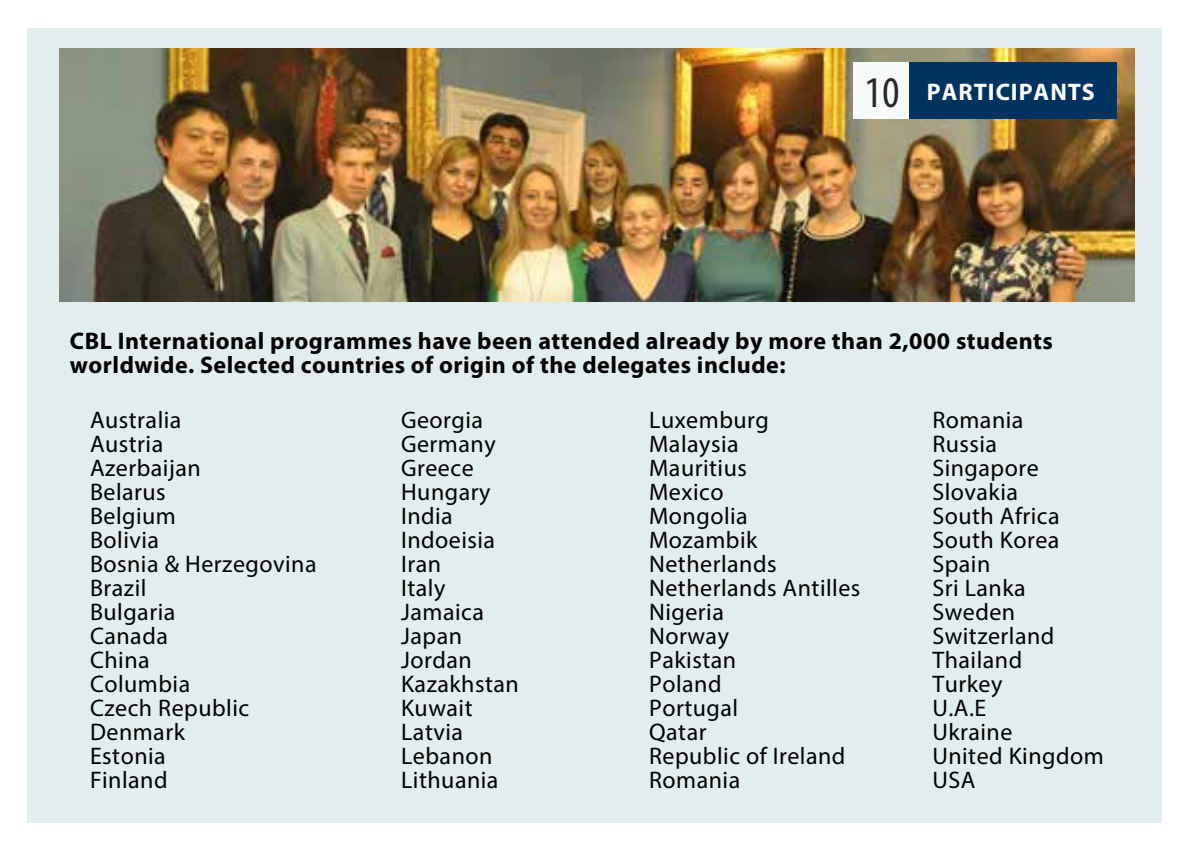
<style>
.page{position:relative;width:1191px;height:851px;background:#fff}
.page>*{position:absolute;margin:0;border:0;box-sizing:border-box;transform-origin:0 0}
.t1{font:condensed 44px "Myriad Pro";color:#282829}
.t2{font:24px/24px "Myriad Pro";letter-spacing:.02em;color:#000}
.t3{font:700 24px/24px "Myriad Pro";letter-spacing:.02em;color:#000}
.t4{font:700 24px "Myriad Pro";letter-spacing:.04em;color:#fff}
</style>
<div class="page">
<div style="left:27px;top:28px;width:1134px;height:794px;background:#e2edee"></div>
<img style="left:59px;top:48px;width:1075px;height:254px">
<div style="left:853px;top:62px;width:57px;height:57px;background:#f7fbf7"></div>
<div style="left:909px;top:62px;width:208px;height:57px;background:#003360"></div>
<h1 class="t1" style="left:864px;top:66px;width:36px">10</h1>
<p class="t4" style="left:927px;top:76px;width:167px">partici pants</p>
<p class="t3" style="left:70px;top:328px;width:984px">CBL International programmes have been attended already by more than 2,000 students worldwide. Selected countries of origin of the delegates include:</p>
<p class="t2" style="left:90px;top:407px;width:228px">Australia<br>Austria<br>Azerbaijan<br>Belarus<br>Belgium<br>Bolivia<br>Bosnia &amp; Herzegovina<br>Brazil<br>Bulgaria<br>Canada<br>China<br>Columbia<br>Czech Republic<br>Denmark<br>Estonia<br>Finland</p>
<p class="t2" style="left:401px;top:407px;width:119px">Georgia<br>Germany<br>Greece<br>Hungary<br>India<br>Indoeisia<br>Iran<br>Italy<br>Jamaica<br>Japan<br>Jordan<br>Kazakhstan<br>Kuwait<br>Latvia<br>Lebanon<br>Lithuania</p>
<p class="t2" style="left:649px;top:407px;width:213px">Luxemburg<br>Malaysia<br>Mauritius<br>Mexico<br>Mongolia<br>Mozambik<br>Netherlands<br>Netherlands Antilles<br>Nigeria<br>Norway<br>Pakistan<br>Poland<br>Portugal<br>Qatar<br>Republic of Ireland<br>Romania</p>
<p class="t2" style="left:932px;top:407px;width:173px">Romania<br>Russia<br>Singapore<br>Slovakia<br>South Africa<br>South Korea<br>Spain<br>Sri Lanka<br>Sweden<br>Switzerland<br>Thailand<br>Turkey<br>U.A.E<br>Ukraine<br>United Kingdom<br>USA</p>
</div>
